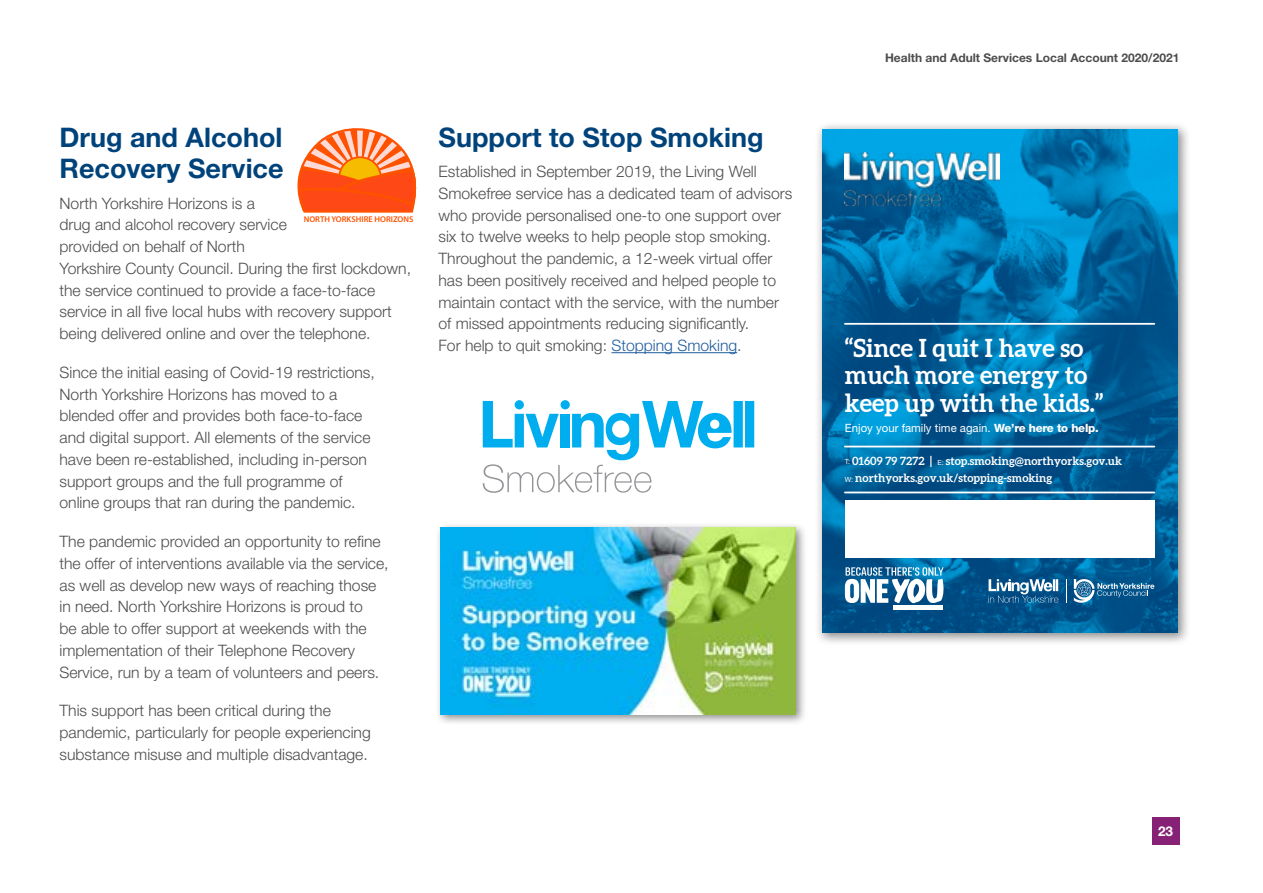
<style>
.page{position:relative;width:1263px;height:893px;background:#fff}
.page>*{position:absolute;margin:0;border:0;box-sizing:border-box;transform-origin:0 0}
.heads_2{font:700 27px/31.5px "Helvetica Neue LT Std";color:#00437b}
.t1{font:700 25.2px/27.6px "Aleo";color:#fff}
.Body{font:300 15.75px/21.8px "Helvetica Neue LT Std";color:#4d4d4f}
.t2{font:700 13.5px "Helvetica Neue LT Std";color:#fff}
.t3{font:700 12px "Helvetica Neue LT Std";color:#4d4d4f}
.t4{font:700 11.4px/17px "Aleo";letter-spacing:.005em;color:#fff}
.t5{font:11.4px "Helvetica Neue LT Std";color:#fff}
.t6{font:600 8.4px "Myriad Pro";color:#ff5200}
.s1{color:#215e9e}
.s2{font-weight:800}
.s3{font-family:"Helvetica Neue LT Std";font-weight:400;font-size:7.05px}
.s4{font-size:11.85px}
</style>
<div class="page">
<svg style="left:297px;top:128px;width:120px;height:85px"></svg>
<hr style="left:611px;top:352px;width:126px;height:1px;background:#215e9e">
<svg style="left:483px;top:401px;width:271px;height:92px"></svg>
<div style="left:435px;top:522px;width:372px;height:203px;background:#000;opacity:.45"></div>
<img style="left:440px;top:527px;width:356px;height:187px">
<div style="left:815px;top:122px;width:375px;height:523px;background:#000;opacity:.45"></div>
<img style="left:822px;top:129px;width:356px;height:504px">
<svg style="left:1074px;top:579px;width:80px;height:24px;background:#3879a4"></svg>
<svg style="left:1066px;top:579px;width:1px;height:24px"></svg>
<svg style="left:988px;top:579px;width:70px;height:24px"></svg>
<div style="left:893px;top:605px;width:49px;height:5px;background:#fff"></div>
<svg style="left:845px;top:567px;width:98px;height:36px"></svg>
<img style="left:845px;top:152px;width:155px;height:53px">
<hr style="left:845px;top:323px;width:309px;height:2px;background:#fff">
<hr style="left:845px;top:446px;width:309px;height:1px;background:#fff">
<hr style="left:845px;top:492px;width:309px;height:1px;background:#fff">
<div style="left:845px;top:501px;width:309px;height:57px;background:#fff"></div>
<svg style="left:1178px;top:633px;width:5px;height:5px"></svg>
<div style="left:1152px;top:817px;width:27px;height:28px;background:#872175"></div>
<h2 class="heads_2" style="left:60px;top:121px;width:226px">Drug and Alcohol<br>Recovery Service</h2>
<p class="Body" style="left:60px;top:192px;width:353px">North Yorkshire Horizons is a<br>drug and alcohol recovery service<br>provided on behalf of North<br>Yorkshire County Council. During the first lockdown, the service continued to provide a face-to-face service in all five local hubs with recovery support being delivered online and over the telephone.</p>
<p class="Body" style="left:60px;top:361px;width:317px">Since the initial easing of Covid-19 restrictions, North Yorkshire Horizons has moved to a blended offer and provides both face-to-face and digital support. All elements of the service have been re-established, including in-person support groups and the full programme of online groups that ran during the pandemic.</p>
<p class="Body" style="left:60px;top:530px;width:331px">The pandemic provided an opportunity to refine the offer of interventions available via the service, as well as develop new ways of reaching those in need. North Yorkshire Horizons is proud to<br>be able to offer support at weekends with the implementation of their Telephone Recovery Service, run by a team of volunteers and peers.</p>
<p class="Body" style="left:60px;top:700px;width:313px">This support has been critical during the pandemic, particularly for people experiencing substance misuse and multiple disadvantage.</p>
<p class="t6" style="left:304px;top:213px;width:111px">NORTH YORKSHIRE HORIZONS</p>
<h2 class="heads_2" style="left:438px;top:121px;width:327px">Support to Stop Smoking</h2>
<p class="Body" style="left:438px;top:160px;width:355px">Established in September 2019, the Living Well Smokefree service has a dedicated team of advisors who provide personalised one-to one support over six to twelve weeks to help people stop smoking.<br>Throughout the pandemic, a 12-week virtual offer has been positively received and helped people to maintain contact with the service, with the number of missed appointments reducing significantly.<br>For help to quit smoking: <span class="s1">Stopping Smoking</span>.</p>
<p class="t3" style="left:885px;top:50px;width:296px">Health and Adult Services Local Account 2020/2021</p>
<p class="t1" style="left:845px;top:335px;width:260px">“Since I quit I have so much more energy to keep up with the kids.”</p>
<p class="t5" style="left:845px;top:421px;width:255px">Enjoy your family time again. <span class="s2">We’re here to help.</span></p>
<p class="t4" style="left:845px;top:453px;width:279px"><span class="s3">T:</span> 01609 79 7272 <span class="s4">|</span> <span class="s3">E:</span> stop.smoking@northyorks.gov.uk<br><span class="s3">W:</span> northyorks.gov.uk/stopping-smoking</p>
<p class="t2" style="left:1158px;top:822px;width:17px">23</p>
</div>
